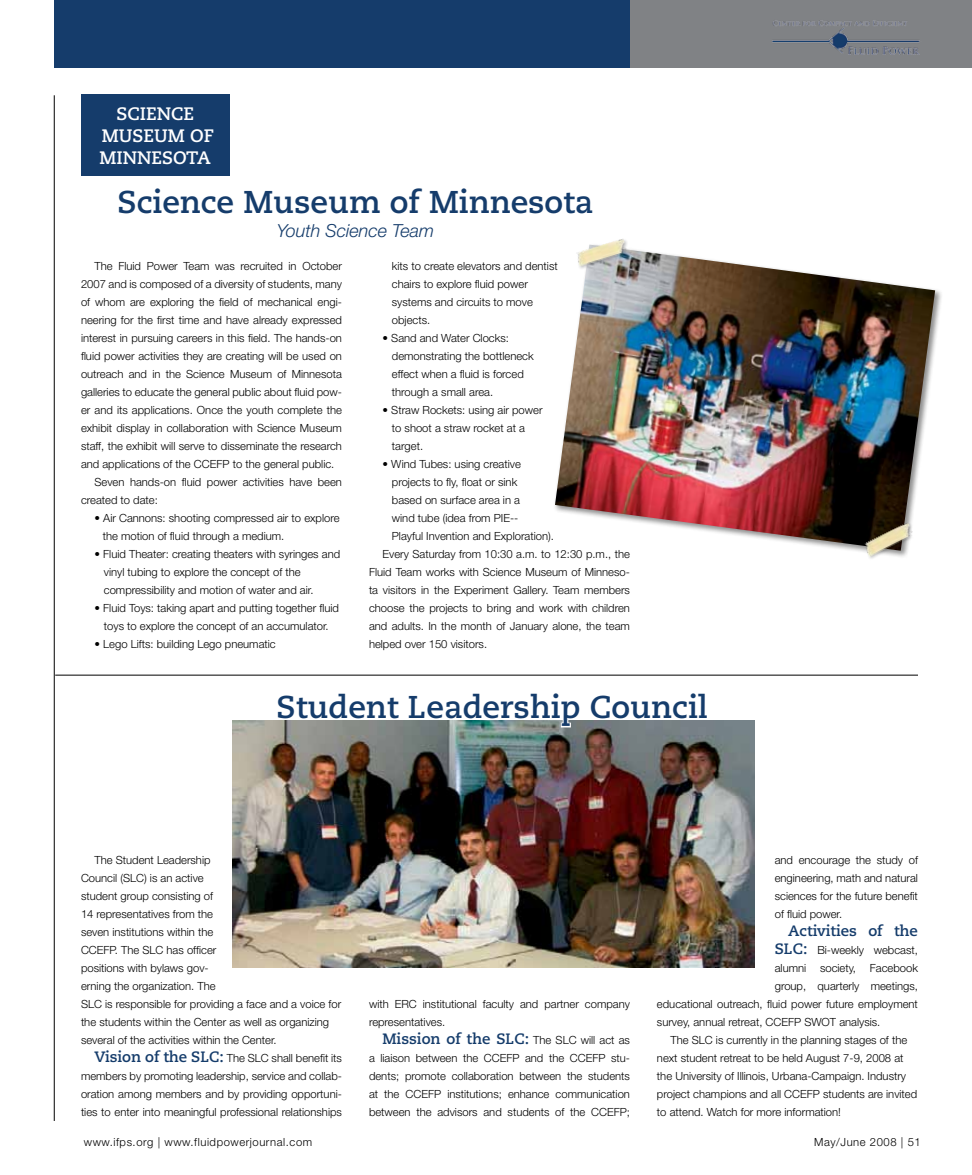
<style>
.page{position:relative;width:972px;height:1175px;background:#fff}
.page>*{position:absolute;margin:0;border:0;box-sizing:border-box;transform-origin:0 0}
.t1{font:700 31.5px "Caecilia";color:#153c6b}
.t2{font:700 18px/21.6px "Caecilia";color:#fff;text-align:center}
.t3{font:italic 300 18px "Helvetica Neue";color:#153c6b}
.t4{font:700 15px "Caecilia";color:#153c6b}
.t5{font:300 11.25px/18px "Helvetica Neue";color:#000}
.t6{font:300 11.25px "Helvetica Neue";letter-spacing:.05em;color:#000}
.s1{font-family:"Caecilia";font-weight:700;font-size:15px;color:#153c6b}
.s2{font-family:"Helvetica Neue";font-weight:300;font-size:11.25px;color:#000}
</style>
<div class="page">
<hr style="left:54px;top:95px;width:1px;height:1025px;background:#000">
<div style="left:54px;top:0;width:596px;height:68px;background:#153c6b"></div>
<div style="left:630px;top:0;width:342px;height:67px;background:#808285"></div>
<img style="left:772px;top:20px;width:148px;height:35px">
<div style="left:81px;top:94px;width:149px;height:82px;background:#153c6b"></div>
<img style="left:557px;top:249px;width:378px;height:301px">
<div style="left:576px;top:238px;width:52px;height:32px;background:#000;opacity:.25"></div>
<img style="left:575px;top:238px;width:52px;height:28px">
<img style="left:863px;top:522px;width:51px;height:35px">
<img style="left:232px;top:720px;width:523px;height:247px">
<svg style="left:276px;top:674px;width:125px;height:47px"></svg>
<svg style="left:407px;top:483px;width:175px;height:246px"></svg>
<svg style="left:589px;top:483px;width:120px;height:238px"></svg>
<hr style="left:55px;top:675px;width:863px;height:1px;background:#000">
<h2 class="t2" style="left:100px;top:104px;width:116px">SCIENCE<br>MUSEUM OF<br>MINNESOTA</h2>
<h1 class="t1" style="left:117px;top:184px;width:478px">Science Museum of Minnesota</h1>
<h2 class="t3" style="left:277px;top:220px;width:159px">Youth Science Team</h2>
<p class="t5" style="left:94px;top:257px;width:249px">The Fluid Power Team was recruited in October</p>
<p class="t5" style="left:81px;top:275px;width:263px">2007 and is composed of a diversity of students, many</p>
<p class="t5" style="left:81px;top:293px;width:262px">of whom are exploring the field of mechanical engi-</p>
<p class="t5" style="left:81px;top:311px;width:262px">neering for the first time and have already expressed</p>
<p class="t5" style="left:81px;top:329px;width:262px">interest in pursuing careers in this field. The hands-on</p>
<p class="t5" style="left:81px;top:347px;width:262px">fluid power activities they are creating will be used on</p>
<p class="t5" style="left:81px;top:365px;width:262px">outreach and in the Science Museum of Minnesota</p>
<p class="t5" style="left:81px;top:383px;width:263px">galleries to educate the general public about fluid pow-</p>
<p class="t5" style="left:81px;top:401px;width:262px">er and its applications. Once the youth complete the</p>
<p class="t5" style="left:81px;top:419px;width:263px">exhibit display in collaboration with Science Museum</p>
<p class="t5" style="left:81px;top:437px;width:263px">staff, the exhibit will serve to disseminate the research</p>
<p class="t5" style="left:81px;top:455px;width:255px">and applications of the CCEFP to the general public.</p>
<p class="t5" style="left:94px;top:473px;width:249px">Seven hands-on fluid power activities have been</p>
<p class="t5" style="left:81px;top:491px;width:78px">created to date:</p>
<p class="t5" style="left:103px;top:509px;width:238px;text-indent:-8px">• Air Cannons: shooting compressed air to explore the motion of fluid through a medium.</p>
<p class="t5" style="left:104px;top:545px;width:238px;text-indent:-9px">• Fluid Theater: creating theaters with syringes and vinyl tubing to explore the concept of the compressibility and motion of water and air.</p>
<p class="t5" style="left:94px;top:599px;width:246px;text-align:center">• Fluid Toys: taking apart and putting together fluid toys to explore the concept of an accumulator.</p>
<p class="t5" style="left:94px;top:635px;width:183px">• Lego Lifts: building Lego pneumatic</p>
<p class="t5" style="left:392px;top:257px;width:167px">kits to create elevators and dentist chairs to explore fluid power systems and circuits to move objects.</p>
<p class="t5" style="left:392px;top:329px;width:143px;text-indent:-9px">• Sand and Water Clocks: demonstrating the bottleneck effect when a fluid is forced through a small area.</p>
<p class="t5" style="left:392px;top:401px;width:152px;text-indent:-9px">• Straw Rockets: using air power to shoot a straw rocket at a target.</p>
<p class="t5" style="left:382px;top:455px;width:140px">• Wind Tubes: using creative</p>
<p class="t5" style="left:392px;top:473px;width:127px">projects to fly, float or sink</p>
<p class="t5" style="left:392px;top:491px;width:130px">based on surface area in a</p>
<p class="t5" style="left:392px;top:509px;width:128px">wind tube (idea from PIE--</p>
<p class="t5" style="left:392px;top:527px;width:164px">Playful Invention and Exploration).</p>
<p class="t5" style="left:382px;top:545px;width:249px">Every Saturday from 10:30 a.m. to 12:30 p.m., the</p>
<p class="t5" style="left:369px;top:563px;width:262px">Fluid Team works with Science Museum of Minneso-</p>
<p class="t5" style="left:369px;top:581px;width:263px">ta visitors in the Experiment Gallery. Team members</p>
<p class="t5" style="left:369px;top:599px;width:262px">choose the projects to bring and work with children</p>
<p class="t5" style="left:369px;top:617px;width:262px">and adults. In the month of January alone, the team</p>
<p class="t5" style="left:369px;top:635px;width:120px">helped over 150 visitors.</p>
<h1 class="t1" style="left:277px;top:689px;width:433px">Student Leadership Council</h1>
<p class="t5" style="left:81px;top:851px;width:262px;text-indent:14px">The Student Leadership<br>Council (SLC) is an active<br>student group consisting of<br>14 representatives from the<br>seven institutions within the<br>CCEFP. The SLC has officer<br>positions with bylaws gov-<br>erning the organization. The<br>SLC is responsible for providing a face and a voice for the students within the Center as well as organizing several of the activities within the Center.</p>
<p class="t5" style="left:81px;top:1049px;width:263px;text-align:justify;text-indent:13px"><span class="s1">Vision of the SLC:</span> The SLC shall benefit its members by promoting leadership, service and collab&shy;oration among members and by providing opportuni&shy;ties to enter into meaningful professional relationships</p>
<p class="t5" style="left:369px;top:995px;width:262px">with ERC institutional faculty and partner company representatives.</p>
<h3 class="t4" style="left:382px;top:1030px;width:249px">Mission of the SLC: <span class="s2">The SLC will act as</span></h3>
<p class="t5" style="left:369px;top:1049px;width:263px;text-align:justify">a liaison between the CCEFP and the CCEFP stu&shy;dents; promote collaboration between the students at the CCEFP institutions; enhance communication between the advisors and students of the CCEFP;</p>
<p class="t5" style="left:775px;top:851px;width:145px;text-align:justify">and encourage the study of engineering, math and natural sciences for the future benefit of fluid power.</p>
<h3 class="t4" style="left:788px;top:922px;width:131px">Activities of the</h3>
<p class="t5" style="left:775px;top:941px;width:145px"><span class="s1">SLC:</span> Bi-weekly webcast,</p>
<p class="t5" style="left:775px;top:959px;width:145px">alumni society, Facebook</p>
<p class="t5" style="left:775px;top:977px;width:145px">group, quarterly meetings,</p>
<p class="t5" style="left:657px;top:995px;width:262px">educational outreach, fluid power future employment</p>
<p class="t5" style="left:657px;top:1013px;width:225px">survey, annual retreat, CCEFP SWOT analysis.</p>
<p class="t5" style="left:670px;top:1031px;width:238px">The SLC is currently in the planning stages of the</p>
<p class="t5" style="left:657px;top:1049px;width:248px">next student retreat to be held August 7-9, 2008 at</p>
<p class="t5" style="left:657px;top:1067px;width:251px">the University of Illinois, Urbana-Campaign. Industry</p>
<p class="t5" style="left:657px;top:1085px;width:262px">project champions and all CCEFP students are invited</p>
<p class="t5" style="left:657px;top:1103px;width:186px">to attend. Watch for more information!</p>
<p class="t6" style="left:84px;top:1134px;width:230px">www.ifps.org | www.fluidpowerjournal.com</p>
<p class="t6" style="left:814px;top:1134px;width:108px">May/June 2008 | 51</p>
</div>
